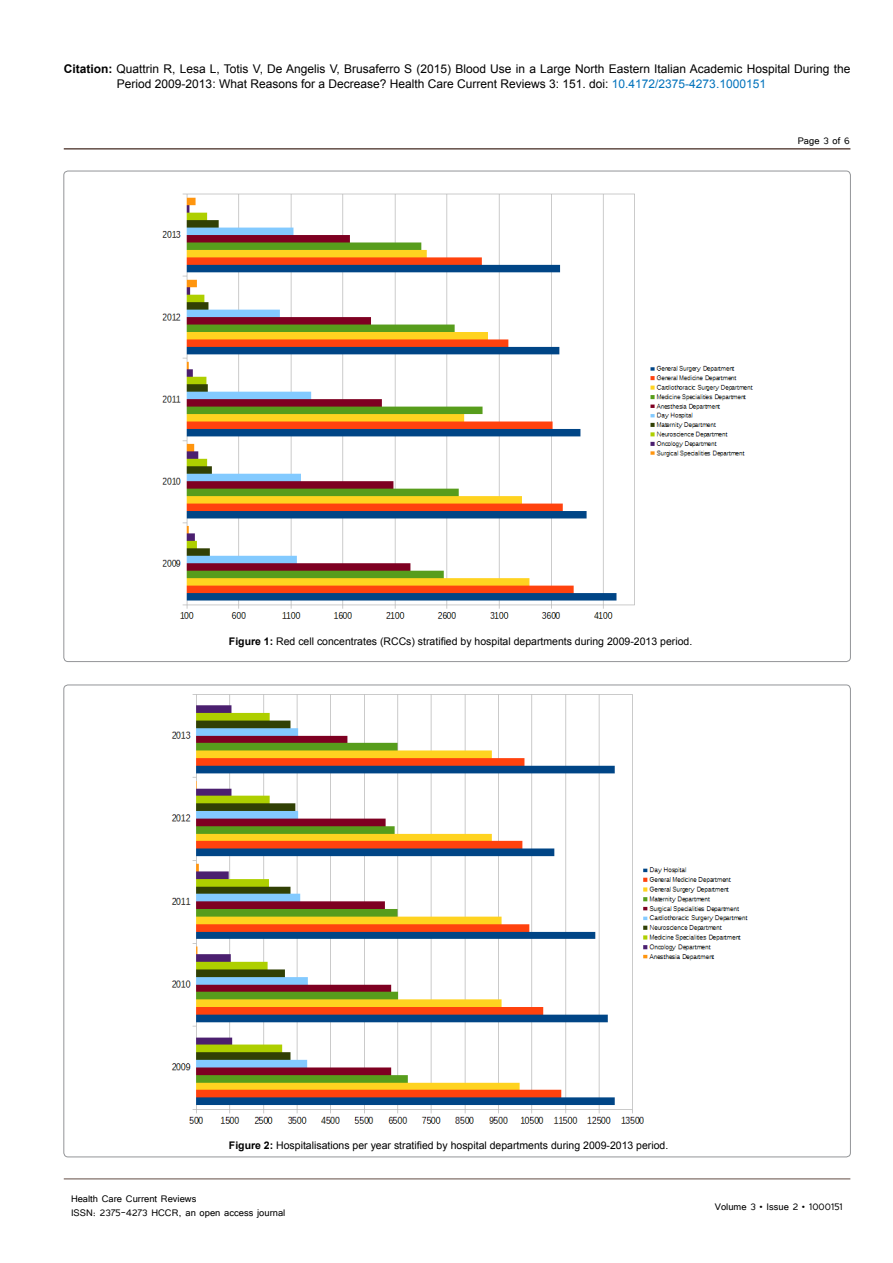
<style>
.page{position:relative;width:893px;height:1263px;background:#fff}
.page>*{position:absolute;margin:0;border:0;box-sizing:border-box;transform-origin:0 0}
.t1{font:12px/15px "Arial";color:#000}
.t2{font:12px/14.4px "Tunga";color:#000}
.t3{font:10.5px "Arial";color:#000}
.s1{font-weight:700}
.s2{color:#0072bc}
</style>
<div class="page">
<hr style="left:64px;top:148px;width:786px;height:2px;background:#624d45">
<hr style="left:64px;top:1179px;width:786px;height:1px;background:#624d45">
<img style="left:162px;top:193px;width:591px;height:426px">
<img style="left:171px;top:694px;width:577px;height:430px">
<p class="t1" style="left:117px;top:61px;width:735px;text-indent:-53px"><span class="s1">Citation:</span> Quattrin R, Lesa L, Totis V, De Angelis V, Brusaferro S (2015) Blood Use in a Large North Eastern Italian Academic Hospital During the<br>Period 2009-2013: What Reasons for a Decrease? Health Care Current Reviews 3: 151. doi: <span class="s2">10.4172/2375-4273.1000151</span></p>
<p class="t2" style="left:798px;top:133px;width:54px">Page 3 of 6</p>
<p class="t3" style="left:229px;top:634px;width:465px"><span class="s1">Figure 1:</span> Red cell concentrates (RCCs) stratified by hospital departments during 2009-2013 period.</p>
<p class="t3" style="left:229px;top:1139px;width:441px"><span class="s1">Figure 2:</span> Hospitalisations per year stratified by hospital departments during 2009-2013 period.</p>
<p class="t2" style="left:71px;top:1190px;width:216px">Health Care Current Reviews<br>ISSN: 2375-4273 HCCR, an open access journal</p>
<p class="t2" style="left:715px;top:1199px;width:130px">Volume 3 • Issue 2 • 1000151</p>
</div>
